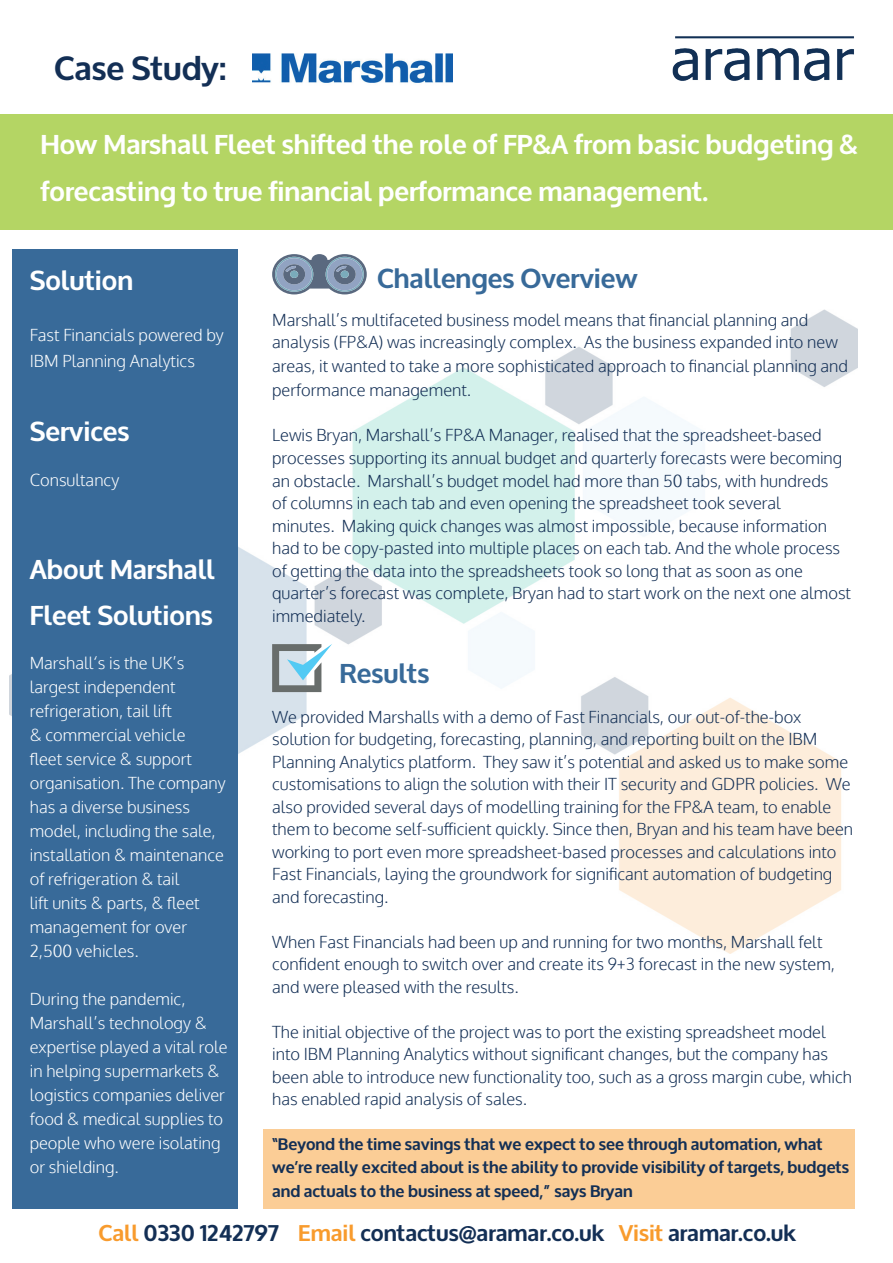
<style>
.page{position:relative;width:893px;height:1263px;background:#fff}
.page>*{position:absolute;margin:0;border:0;box-sizing:border-box;transform-origin:0 0}
.t1{font:700 33px "Oxygen";color:#132f55}
.t2{font:700 27px/46.5px "Oxygen";color:#fff}
.t3{font:700 27px "Oxygen";color:#386a99}
.t4{font:700 22.5px "Oxygen";color:#132f55}
.t5{font:300 16.5px/22.5px "Oxygen";color:#132f55}
.t6{font:300 16.5px/24px "Oxygen";color:#fff}
.t7{font:700 16.5px/22.5px "Oxygen";color:#132f55}
.s1{color:#f89b2d}
</style>
<div class="page">
<img style="left:10px;top:309px;width:848px;height:644px">
<div style="left:0;top:114px;width:893px;height:116px;background:#b4d564"></div>
<div style="left:13px;top:250px;width:225px;height:959px;background:#386a99"></div>
<div style="left:264px;top:1129px;width:591px;height:80px;background:#fbcd96"></div>
<img style="left:252px;top:53px;width:200px;height:30px">
<img style="left:672px;top:36px;width:182px;height:45px">
<svg style="left:272px;top:254px;width:95px;height:40px;background:#8d9db1"></svg>
<div style="left:341px;top:271px;width:8px;height:7px;background:#7aabbb;border-radius:50%"></div>
<svg style="left:272px;top:644px;width:60px;height:48px"></svg>
<h1 class="t1" style="left:54px;top:48px;width:174px">Case Study:</h1>
<h2 class="t2" style="left:40px;top:122px;width:819px">How Marshall Fleet shifted the role of FP&amp;A from basic budgeting &amp; forecasting to true financial performance management.</h2>
<h2 class="t2" style="left:30px;top:259px;width:105px">Solution</h2>
<p class="t6" style="left:30px;top:323px;width:196px;line-height:25.5px">Fast Financials powered by<br>IBM Planning Analytics</p>
<h2 class="t2" style="left:30px;top:409px;width:101px">Services</h2>
<p class="t6" style="left:30px;top:468px;width:91px">Consultancy</p>
<h2 class="t2" style="left:30px;top:547px;width:187px">About Marshall<br>Fleet Solutions</h2>
<p class="t6" style="left:30px;top:652px;width:197px">Marshall‘s is the UK’s largest independent refrigeration, tail lift<br>&amp; commercial vehicle<br>fleet service &amp; support organisation. The company has a diverse business model, including the sale, installation &amp; maintenance of refrigeration &amp; tail<br>lift units &amp; parts, &amp; fleet management for over<br>2,500 vehicles.</p>
<p class="t6" style="left:30px;top:988px;width:199px">During the pandemic,<br>Marshall’s technology &amp; expertise played a vital role in helping supermarkets &amp; logistics companies deliver food &amp; medical supplies to people who were isolating or shielding.</p>
<h2 class="t3" style="left:377px;top:262px;width:262px">Challenges Overview</h2>
<p class="t5" style="left:272px;top:309px;width:567px">Marshall’s multifaceted business model means that financial planning and analysis (FP&amp;A) was increasingly complex. As the business expanded into new</p>
<p class="t5" style="left:272px;top:355px;width:577px;line-height:24px">areas, it wanted to take a more sophisticated approach to financial planning and performance management.</p>
<p class="t5" style="left:272px;top:425px;width:580px">Lewis Bryan, Marshall’s FP&amp;A Manager, realised that the spreadsheet-based processes supporting its annual budget and quarterly forecasts were becoming an obstacle. Marshall’s budget model had more than 50 tabs, with hundreds<br>of columns in each tab and even opening the spreadsheet took several<br>minutes. Making quick changes was almost impossible, because information had to be copy-pasted into multiple places on each tab. And the whole process of getting the data into the spreadsheets took so long that as soon as one quarter’s forecast was complete, Bryan had to start work on the next one almost immediately.</p>
<h2 class="t3" style="left:340px;top:656px;width:91px">Results</h2>
<p class="t5" style="left:272px;top:706px;width:583px">We provided Marshalls with a demo of Fast Financials, our out-of-the-box solution for budgeting, forecasting, planning, and reporting built on the IBM Planning Analytics platform. They saw it’s potential and asked us to make some customisations to align the solution with their IT security and GDPR policies. We also provided several days of modelling training for the FP&amp;A team, to enable them to become self-sufficient quickly. Since then, Bryan and his team have been working to port even more spreadsheet-based processes and calculations into Fast Financials, laying the groundwork for significant automation of budgeting and forecasting.</p>
<p class="t5" style="left:272px;top:931px;width:564px">When Fast Financials had been up and running for two months, Marshall felt confident enough to switch over and create its 9+3 forecast in the new system, and were pleased with the results.</p>
<p class="t5" style="left:272px;top:1021px;width:581px">The initial objective of the project was to port the existing spreadsheet model into IBM Planning Analytics without significant changes, but the company has been able to introduce new functionality too, such as a gross margin cube, which has enabled rapid analysis of sales.</p>
<p class="t7" style="left:272px;top:1134px;width:578px">“Beyond the time savings that we expect to see through automation, what we’re really excited about is the ability to provide visibility of targets, budgets</p>
<p class="t7" style="left:272px;top:1180px;width:362px">and actuals to the business at speed,” says Bryan</p>
<h3 class="t4" style="left:98px;top:1219px;width:699px"><span class="s1">Call</span> 0330 1242797 <span class="s1">Email</span> contactus@aramar.co.uk <span class="s1">Visit</span> aramar.co.uk</h3>
</div>
